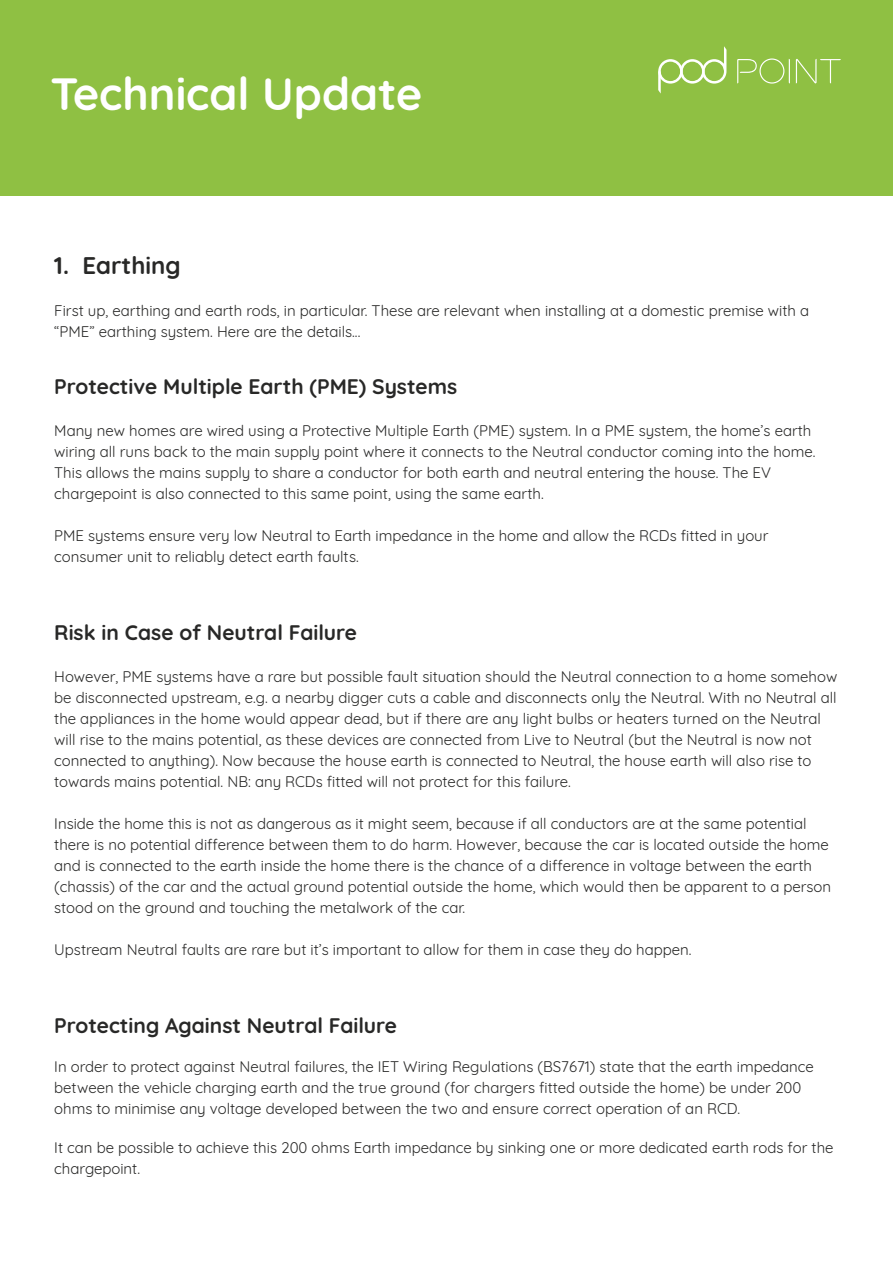
<style>
.page{position:relative;width:893px;height:1263px;background:#fff}
.page>*{position:absolute;margin:0;border:0;box-sizing:border-box;transform-origin:0 0}
.t1{font:700 45px "Quicksand";color:#fff}
.t2{font:700 24px "Quicksand";color:#282827}
.t3{font:700 21px "Quicksand";color:#282827}
.t4{font:15px/21px "Quicksand";color:#282827}
</style>
<div class="page">
<div style="left:0;top:0;width:893px;height:196px;background:#8fc043"></div>
<svg style="left:737px;top:58px;width:53px;height:26px"></svg>
<svg style="left:796px;top:59px;width:45px;height:24px"></svg>
<svg style="left:658px;top:46px;width:68px;height:48px"></svg>
<h1 class="t1" style="left:50px;top:56px;width:373px">Technical Update</h1>
<h2 class="t2" style="left:54px;top:245px;width:128px">1. Earthing</h2>
<p class="t4" style="left:54px;top:298px;width:756px">First up, earthing and earth rods, in particular. These are relevant when installing at a domestic premise with a “PME” earthing system. Here are the details...</p>
<h3 class="t3" style="left:54px;top:369px;width:404px">Protective Multiple Earth (PME) Systems</h3>
<p class="t4" style="left:54px;top:418px;width:763px">Many new homes are wired using a Protective Multiple Earth (PME) system. In a PME system, the home’s earth wiring all runs back to the main supply point where it connects to the Neutral conductor coming into the home.<br>This allows the mains supply to share a conductor for both earth and neutral entering the house. The EV chargepoint is also connected to this same point, using the same earth.</p>
<p class="t4" style="left:54px;top:523px;width:716px">PME systems ensure very low Neutral to Earth impedance in the home and allow the RCDs fitted in your consumer unit to reliably detect earth faults.</p>
<h3 class="t3" style="left:54px;top:615px;width:304px">Risk in Case of Neutral Failure</h3>
<p class="t4" style="left:54px;top:664px;width:784px">However, PME systems have a rare but possible fault situation should the Neutral connection to a home somehow be disconnected upstream, e.g. a nearby digger cuts a cable and disconnects only the Neutral. With no Neutral all the appliances in the home would appear dead, but if there are any light bulbs or heaters turned on the Neutral will rise to the mains potential, as these devices are connected from Live to Neutral (but the Neutral is now not connected to anything). Now because the house earth is connected to Neutral, the house earth will also rise to towards mains potential. NB: any RCDs fitted will not protect for this failure.</p>
<p class="t4" style="left:54px;top:811px;width:778px">Inside the home this is not as dangerous as it might seem, because if all conductors are at the same potential there is no potential difference between them to do harm. However, because the car is located outside the home and is connected to the earth inside the home there is the chance of a difference in voltage between the earth (chassis) of the car and the actual ground potential outside the home, which would then be apparent to a person stood on the ground and touching the metalwork of the car.</p>
<p class="t4" style="left:54px;top:937px;width:639px">Upstream Neutral faults are rare but it’s important to allow for them in case they do happen.</p>
<h3 class="t3" style="left:54px;top:1008px;width:344px">Protecting Against Neutral Failure</h3>
<p class="t4" style="left:54px;top:1054px;width:761px">In order to protect against Neutral failures, the IET Wiring Regulations (BS7671) state that the earth impedance between the vehicle charging earth and the true ground (for chargers fitted outside the home) be under 200 ohms to minimise any voltage developed between the two and ensure correct operation of an RCD.</p>
<p class="t4" style="left:54px;top:1135px;width:781px">It can be possible to achieve this 200 ohms Earth impedance by sinking one or more dedicated earth rods for the chargepoint.</p>
</div>
